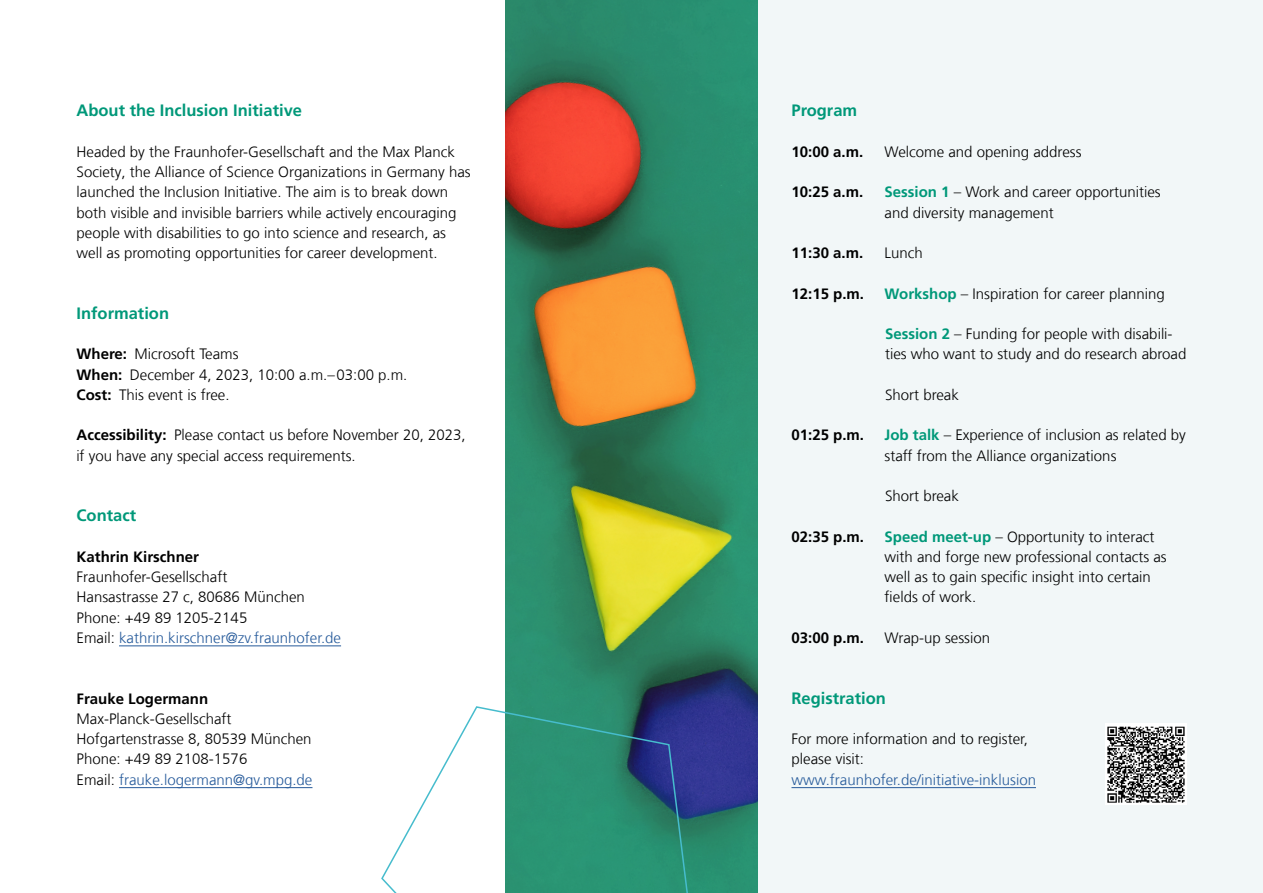
<style>
.page{position:relative;width:1263px;height:893px;background:#fff}
.page>*{position:absolute;margin:0;border:0;box-sizing:border-box;transform-origin:0 0}
.H2_Ueberschrift_11_gruen{font:700 16.5px "Frutiger LT Com";color:#009879}
.P_Fliesstext_10_12_5_schwarz{font:300 15px/20.2px "Frutiger LT Com";color:#000}
.P_Fliesstext_10_12_5_schwarz-2{font:700 15px "Frutiger LT Com";color:#000}
.s1{font-weight:700}
.s2{color:#275b9b}
.s3{font-weight:700;color:#009879}
</style>
<div class="page">
<div style="left:757px;top:0;width:506px;height:893px;background:#f2f7f8"></div>
<img style="left:505px;top:0;width:252px;height:893px">
<svg style="left:381px;top:705px;width:314px;height:188px"></svg>
<img style="left:1105px;top:724px;width:81px;height:81px">
<hr style="left:119px;top:645px;width:222px;height:1px;background:#275b9b">
<hr style="left:119px;top:787px;width:193px;height:1px;background:#275b9b">
<hr style="left:791px;top:787px;width:245px;height:1px;background:#275b9b">
<h2 class="H2_Ueberschrift_11_gruen" style="left:77px;top:101px;width:227px">About the Inclusion Initiative</h2>
<p class="P_Fliesstext_10_12_5_schwarz" style="left:77px;top:142px;width:396px">Headed by the Fraunhofer-Gesellschaft and the Max Planck Society, the Alliance of Science Organizations in Germany has launched the Inclusion Initiative. The aim is to break down both visible and invisible barriers while actively encouraging people with disabilities to go into science and research, as well as promoting opportunities for career development.</p>
<h2 class="H2_Ueberschrift_11_gruen" style="left:77px;top:303px;width:94px">Information</h2>
<p class="P_Fliesstext_10_12_5_schwarz" style="left:77px;top:344px;width:332px"><span class="s1">Where:</span> Microsoft Teams<br><span class="s1">When:</span> December 4, 2023, 10:00 a.m.–03:00 p.m.<br><span class="s1">Cost:</span> This event is free.</p>
<p class="P_Fliesstext_10_12_5_schwarz" style="left:77px;top:425px;width:390px"><span class="s1">Accessibility:</span> Please contact us before November 20, 2023, if you have any special access requirements.</p>
<h2 class="H2_Ueberschrift_11_gruen" style="left:77px;top:506px;width:61px">Contact</h2>
<p class="P_Fliesstext_10_12_5_schwarz" style="left:77px;top:547px;width:266px"><span class="s1">Kathrin Kirschner<br></span>Fraunhofer-Gesellschaft<br>Hansastrasse 27 c, 80686 München<br>Phone: +49 89 1205-2145<br>Email: <span class="s2">kathrin.kirschner@zv.fraunhofer.de</span></p>
<p class="P_Fliesstext_10_12_5_schwarz" style="left:77px;top:688px;width:237px"><span class="s1">Frauke Logermann<br></span>Max-Planck-Gesellschaft<br>Hofgartenstrasse 8, 80539 München<br>Phone: +49 89 2108-1576<br>Email: <span class="s2">frauke.logermann@gv.mpg.de</span></p>
<h2 class="H2_Ueberschrift_11_gruen" style="left:791px;top:101px;width:67px">Program</h2>
<p class="P_Fliesstext_10_12_5_schwarz-2" style="left:791px;top:143px;width:73px">10:00 a.m.</p>
<p class="P_Fliesstext_10_12_5_schwarz" style="left:884px;top:142px;width:199px">Welcome and opening address</p>
<p class="P_Fliesstext_10_12_5_schwarz-2" style="left:791px;top:183px;width:73px">10:25 a.m.</p>
<p class="P_Fliesstext_10_12_5_schwarz" style="left:884px;top:182px;width:278px"><span class="s3">Session 1</span> – Work and career opportunities and diversity management</p>
<p class="P_Fliesstext_10_12_5_schwarz-2" style="left:791px;top:244px;width:73px">11:30 a.m.</p>
<p class="P_Fliesstext_10_12_5_schwarz" style="left:884px;top:243px;width:40px">Lunch</p>
<p class="P_Fliesstext_10_12_5_schwarz-2" style="left:791px;top:285px;width:74px">12:15 p.m.</p>
<p class="P_Fliesstext_10_12_5_schwarz" style="left:884px;top:283px;width:282px"><span class="s3">Workshop</span> – Inspiration for career planning</p>
<p class="P_Fliesstext_10_12_5_schwarz" style="left:885px;top:324px;width:303px"><span class="s3">Session 2</span> – Funding for people with disabili&shy;ties who want to study and do research abroad</p>
<p class="P_Fliesstext_10_12_5_schwarz" style="left:885px;top:385px;width:75px">Short break</p>
<p class="P_Fliesstext_10_12_5_schwarz-2" style="left:791px;top:426px;width:74px">01:25 p.m.</p>
<p class="P_Fliesstext_10_12_5_schwarz" style="left:884px;top:425px;width:303px"><span class="s3">Job talk</span> – Experience of inclusion as related by staff from the Alliance organizations</p>
<p class="P_Fliesstext_10_12_5_schwarz" style="left:885px;top:486px;width:75px">Short break</p>
<p class="P_Fliesstext_10_12_5_schwarz-2" style="left:791px;top:528px;width:74px">02:35 p.m.</p>
<p class="P_Fliesstext_10_12_5_schwarz" style="left:884px;top:526px;width:284px"><span class="s3">Speed meet-up</span> – Opportunity to interact with and forge new professional contacts as well as to gain specific insight into certain fields of work.</p>
<p class="P_Fliesstext_10_12_5_schwarz-2" style="left:791px;top:629px;width:74px">03:00 p.m.</p>
<p class="P_Fliesstext_10_12_5_schwarz" style="left:884px;top:628px;width:107px">Wrap-up session</p>
<h2 class="H2_Ueberschrift_11_gruen" style="left:791px;top:688px;width:96px">Registration</h2>
<p class="P_Fliesstext_10_12_5_schwarz" style="left:791px;top:729px;width:246px">For more information and to register, please visit: <span class="s2">www.fraunhofer.de/initiative-inklusion</span></p>
</div>
